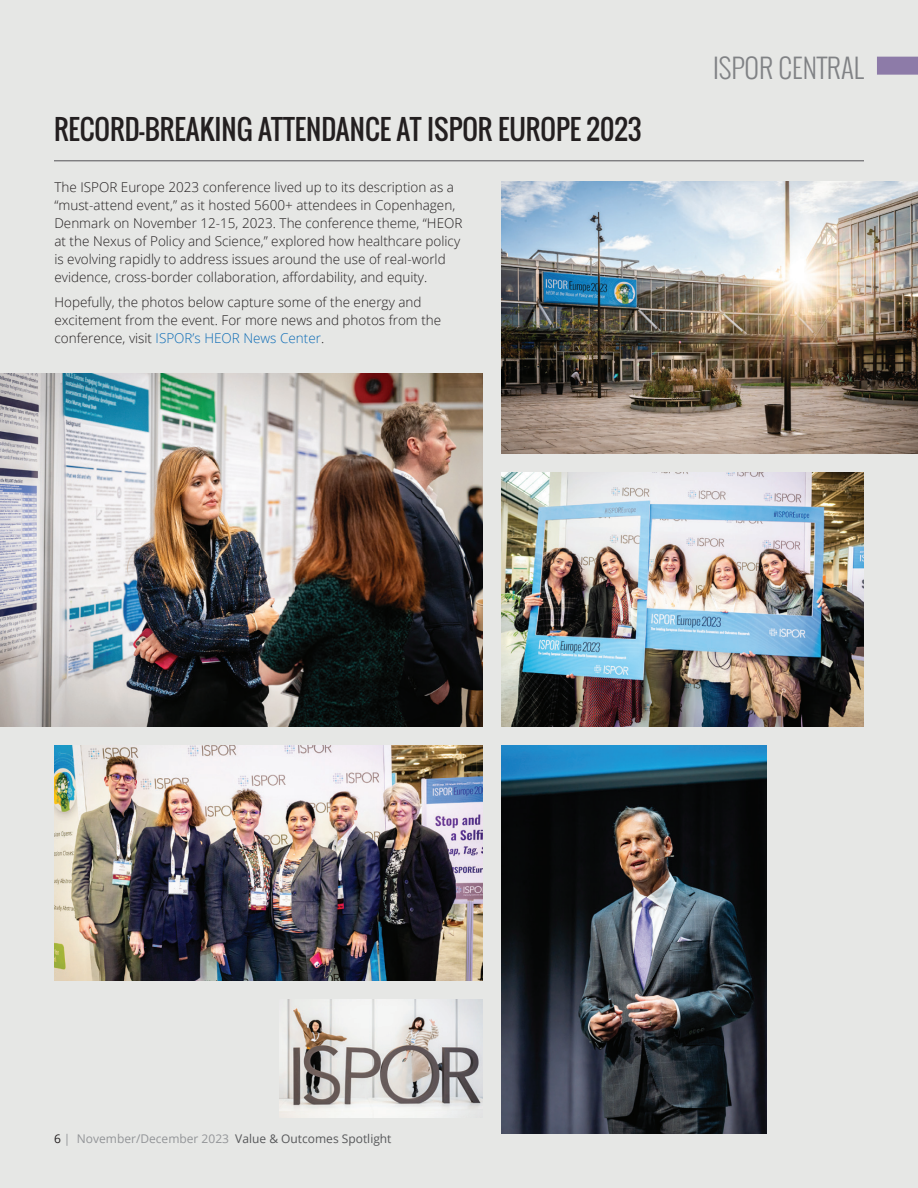
<style>
.page{position:relative;width:918px;height:1188px;background:#e6e7e5}
.page>*{position:absolute;margin:0;border:0;box-sizing:border-box;transform-origin:0 0}
.t1{font:27px "Oswald";color:#231f20}
.t2{font:300 27px "Oswald";color:#808285}
.t3{font:300 13.5px/18px "Open Sans";color:#231f20}
.t4{font:12px "Open Sans";color:#57585a}
.s1{color:#0d6cb6}
.s2{color:#231f20}
.s3{color:#939598}
</style>
<div class="page">
<div style="left:877px;top:57px;width:41px;height:18px;background:#8d7ba8"></div>
<hr style="left:54px;top:160px;width:810px;height:1px;background:#636366">
<img style="left:501px;top:181px;width:417px;height:273px">
<img style="left:0;top:374px;width:482px;height:353px">
<img style="left:54px;top:746px;width:428px;height:234px">
<img style="left:501px;top:473px;width:363px;height:254px">
<img style="left:501px;top:746px;width:266px;height:388px">
<img style="left:280px;top:999px;width:202px;height:119px">
<h1 class="t1" style="left:54px;top:109px;width:589px">RECORD-BREAKING ATTENDANCE AT ISPOR EUROPE 2023</h1>
<p class="t3" style="left:54px;top:178px;width:410px">The ISPOR Europe 2023 conference lived up to its description as a “must-attend event,” as it hosted 5600+ attendees in Copenhagen, Denmark on November 12-15, 2023. The conference theme, “HEOR at the Nexus of Policy and Science,” explored how healthcare policy is evolving rapidly to address issues around the use of real-world evidence, cross-border collaboration, affordability, and equity.</p>
<p class="t3" style="left:54px;top:292px;width:388px">Hopefully, the photos below capture some of the energy and excitement from the event. For more news and photos from the conference, visit <span class="s1">ISPOR’s HEOR News Center</span>.</p>
<h1 class="t2" style="left:713px;top:48px;width:152px">ISPOR CENTRAL</h1>
<p class="t4" style="left:54px;top:1131px;width:339px"><span class="s2">6</span> <span class="s3">| November/December 2023</span> Value &amp; Outcomes Spotlight</p>
</div>
